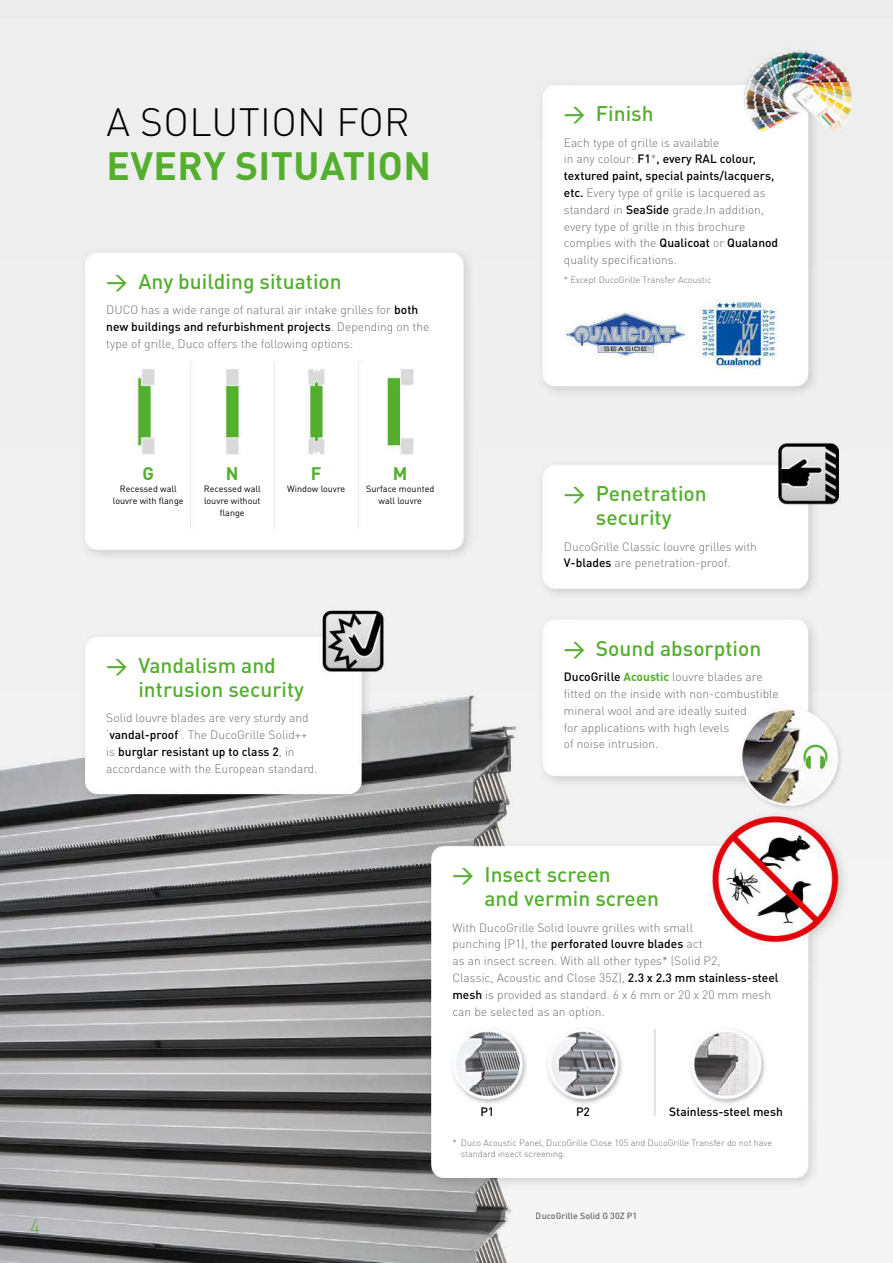
<style>
.page{position:relative;width:893px;height:1263px;background:#fff}
.page>*{position:absolute;margin:0;border:0;box-sizing:border-box;transform-origin:0 0}
.t1{font:700 39px "DINOT";letter-spacing:.01em;color:#54af2e}
.t2{font:300 39px "DINOT";letter-spacing:.01em;color:#000}
.t3{font:500 21px/24px "DINOT";color:#54af2e}
.t4{font:300 19.5px "DINOT";color:#54af2e}
.t5{font:700 18px "DINOT";color:#54af2e}
.t6{font:300 12px/16.8px "DINOT";color:#6e6e6e}
.t7{font:500 12px "DINOT";color:#000}
.t8{font:300 9px/10.8px "DINOT";color:#6e6e6e}
.t9{font:9px/12px "DINOT";color:#000;text-align:center}
.t10{font:500 8.85px "DINOT";color:#6e6e6e}
.s1{font-weight:500;color:#000}
.s2{font-weight:700;color:#54af2e}
</style>
<div class="page">
<img style="left:0;top:0;width:893px;height:1263px">
<h3 class="t4" style="left:30px;top:1213px;width:12px">4</h3>
<h1 class="t2" style="left:106px;top:95px;width:305px">A SOLUTION FOR</h1>
<h1 class="t1" style="left:106px;top:140px;width:326px">EVERY SITUATION</h1>
<h2 class="t3" style="left:106px;top:268px;width:237px">→ Any building situation</h2>
<p class="t6" style="left:106px;top:301px;width:325px">DUCO has a wide range of natural air intake grilles for <span class="s1">both new buildings and refurbishment projects</span>. Depending on the type of grille, Duco offers the following options:</p>
<h2 class="t3" style="left:564px;top:101px;width:91px">→ Finish</h2>
<p class="t6" style="left:564px;top:133px;width:216px">Each type of grille is available<br>in any colour: <span class="s1">F1</span>*<span class="s1">, every RAL colour, textured paint, special paints/lacquers, etc.</span> Every type of grille is lacquered as standard in <span class="s1">SeaSide</span> grade.In addition, every type of grille in this brochure complies with the <span class="s1">Qualicoat</span> or <span class="s1">Qualanod </span>quality specifications.</p>
<p class="t8" style="left:564px;top:274px;width:149px">* Except DucoGrille Transfer Acoustic</p>
<h3 class="t5" style="left:143px;top:461px;width:13px">G</h3>
<p class="t9" style="left:113px;top:482px;width:72px">Recessed wall louvre with flange</p>
<h3 class="t5" style="left:226px;top:461px;width:14px">N</h3>
<p class="t9" style="left:204px;top:482px;width:59px">Recessed wall louvre without flange</p>
<h3 class="t5" style="left:311px;top:461px;width:12px">F</h3>
<p class="t9" style="left:287px;top:482px;width:60px">Window louvre</p>
<h3 class="t5" style="left:393px;top:461px;width:16px">M</h3>
<p class="t9" style="left:366px;top:482px;width:70px">Surface mounted wall louvre</p>
<h2 class="t3" style="left:564px;top:481px;width:144px;text-align:center">→ Penetration security</h2>
<p class="t6" style="left:564px;top:537px;width:195px">DucoGrille Classic louvre grilles with<br><span class="s1">V-blades</span> are penetration-proof.</p>
<h2 class="t3" style="left:138px;top:653px;width:167px;text-indent:-32px">→ Vandalism and intrusion security</h2>
<p class="t6" style="left:106px;top:709px;width:213px">Solid louvre blades are very sturdy and ‘<span class="s1">vandal-proof</span>’. The DucoGrille Solid++ is <span class="s1">burglar resistant up to class 2</span>, in accordance with the European standard.</p>
<h2 class="t3" style="left:564px;top:635px;width:199px">→ Sound absorption</h2>
<p class="t6" style="left:564px;top:668px;width:216px"><span class="s1">DucoGrille</span> <span class="s2">Acoustic</span> louvre blades are fitted on the inside with non-combustible mineral wool and are ideally suited<br>for applications with high levels<br>of noise intrusion.</p>
<h2 class="t3" style="left:484px;top:862px;width:176px;text-indent:-32px">→ Insect screen<br>and vermin screen</h2>
<p class="t6" style="left:452px;top:918px;width:328px">With DucoGrille Solid louvre grilles with small<br>punching (P1), the <span class="s1">perforated louvre blades</span> act<br>as an insect screen. With all other types* (Solid P2,<br>Classic, Acoustic and Close 35Z), <span class="s1">2.3 x 2.3 mm stainless-steel mesh</span> is provided as standard. 6 x 6 mm or 20 x 20 mm mesh can be selected as an option.</p>
<p class="t7" style="left:480px;top:1103px;width:15px">P1</p>
<p class="t7" style="left:576px;top:1103px;width:15px">P2</p>
<p class="t7" style="left:669px;top:1103px;width:115px">Stainless-steel mesh</p>
<p class="t8" style="left:461px;top:1137px;width:313px;text-indent:-9px">* Duco Acoustic Panel, DucoGrille Close 105 and DucoGrille Transfer do not have standard insect screening.</p>
<p class="t10" style="left:536px;top:1210px;width:103px">DucoGrille Solid G 30Z P1</p>
</div>
